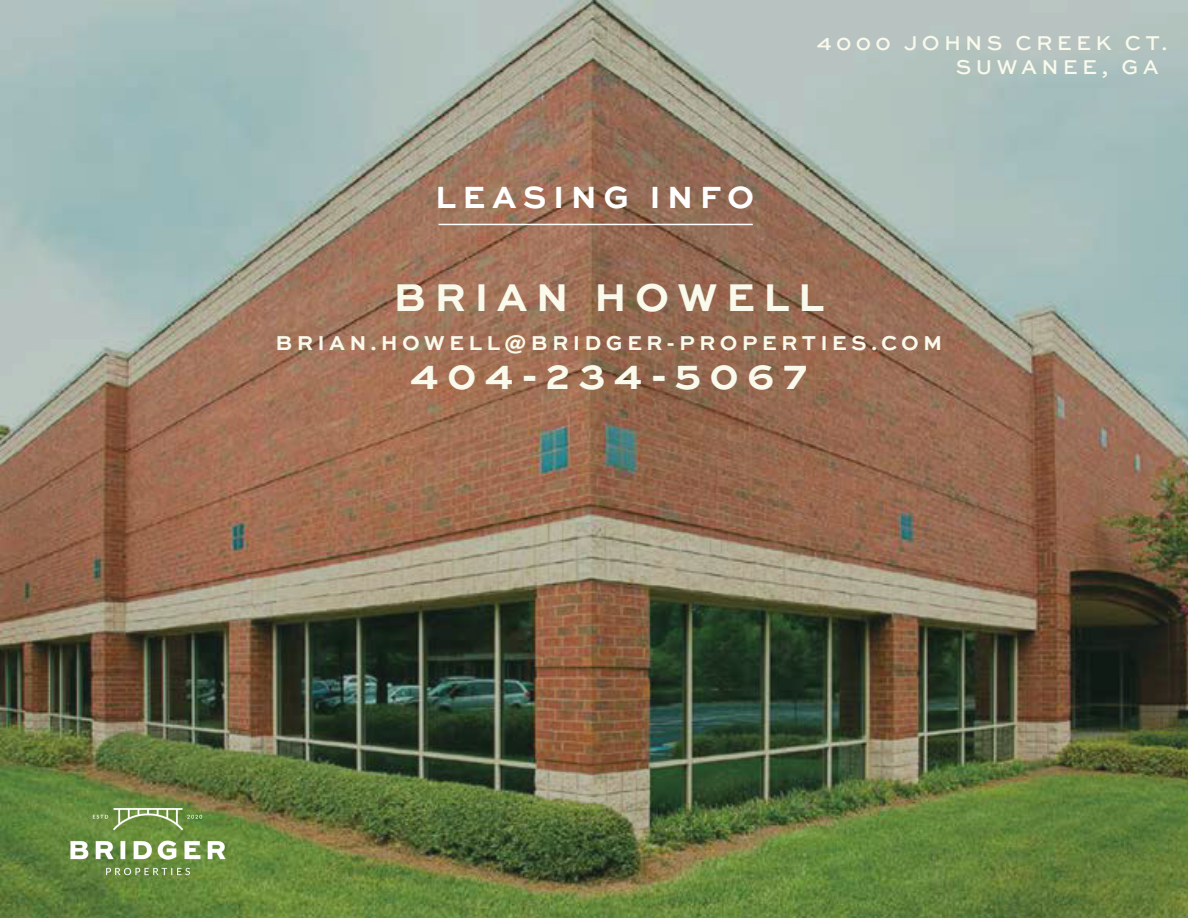
<style>
.page{position:relative;width:1188px;height:918px;background:#fff}
.page>*{position:absolute;margin:0;border:0;box-sizing:border-box;transform-origin:0 0}
.t1{font:700 40.8px "Sweet Sans";letter-spacing:.2em;color:#f9f9ec}
.t2{font:700 32.4px "Sweet Sans";letter-spacing:.2em;color:#fff}
.t3{font:700 21.15px "Sweet Sans";letter-spacing:.2em;color:#f9f9ec}
.t4{font:500 21.15px/23.9px "Sweet Sans";letter-spacing:.2em;color:#f9f9ec}
</style>
<div class="page">
<img style="left:0;top:0;width:1188px;height:918px">
<hr style="left:439px;top:224px;width:314px;height:1px;background:#fff">
<img style="left:63px;top:784px;width:170px;height:114px">
<h2 class="t2" style="left:435px;top:179px;width:321px">LEASING INFO</h2>
<p class="t4" style="left:956px;top:32px;width:213px;text-indent:-139px">4000 JOHNS CREEK CT.<br>SUWANEE, GA</p>
<h1 class="t1" style="left:393px;top:274px;width:432px">BRIAN HOWELL</h1>
<p class="t3" style="left:275px;top:331px;width:669px">BRIAN.HOWELL@BRIDGER-PROPERTIES.COM</p>
<h1 class="t1" style="left:410px;top:351px;width:399px">404-234-5067</h1>
</div>
